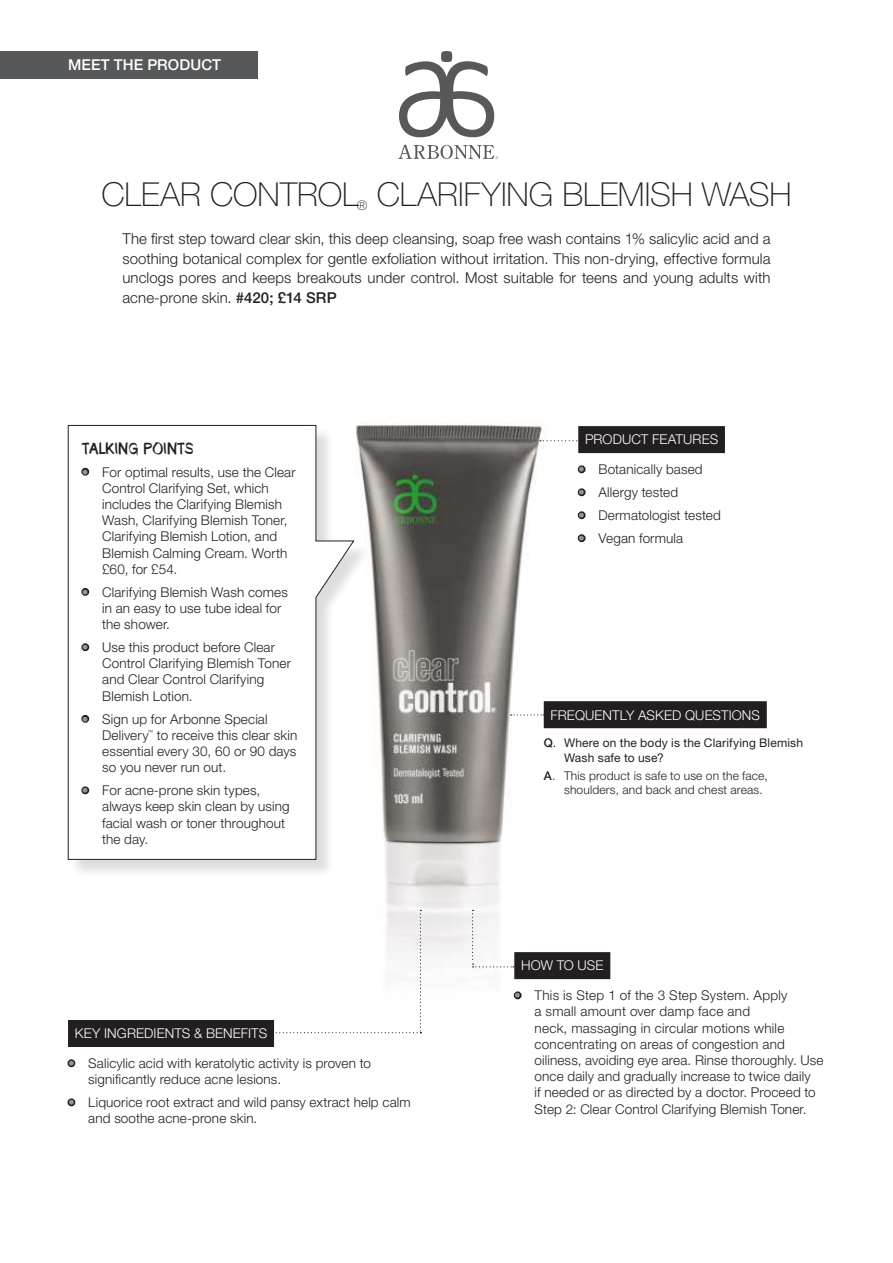
<style>
.page{position:relative;width:893px;height:1263px;background:#fff}
.page>*{position:absolute;margin:0;border:0;box-sizing:border-box;transform-origin:0 0}
.Product_Name{font:100 33px "Helvetica Neue LT Std";color:#231f20}
.SubHead_Script{font:16.5px "Manaslu";color:#231f20}
.Body_Copy___Product{font:300 15px/19.5px "Helvetica Neue LT Std";letter-spacing:.005em;color:#231f20;text-align:justify}
.t1{font:500 15px "Helvetica Neue LT Std";letter-spacing:.005em;color:#fff}
.t2{font:300 13.5px/16.2px "Helvetica Neue LT Std";letter-spacing:.01em;color:#231f20}
.SubHead___Black_Bar{font:300 13.5px "Helvetica Neue LT Std";letter-spacing:.01em;color:#fff}
.Product_Name-2{font:100 13.2px "Helvetica Neue LT Std";color:#231f20}
.t3{font:300 12px/14.4px "Helvetica Neue LT Std";letter-spacing:.015em;color:#231f20}
.t4{font:12px/14.4px "Helvetica Neue LT Std";letter-spacing:.015em;color:#231f20}
.t5{font:300 5.4px "Helvetica Neue LT Std";color:#231f20}
.s1{font-weight:500}
.s2{font-weight:500;color:#939598}
</style>
<div class="page">
<svg style="left:399px;top:51px;width:95px;height:86px"></svg>
<svg style="left:398px;top:145px;width:100px;height:14px"></svg>
<div style="left:0;top:51px;width:257px;height:27px;background:#57585a"></div>
<img style="left:287px;top:423px;width:294px;height:577px">
<div style="left:70px;top:427px;width:302px;height:451px;background:#231f20;opacity:.15"></div>
<svg style="left:68px;top:425px;width:286px;height:435px"></svg>
<div style="left:514px;top:952px;width:96px;height:27px;background:#231f20"></div>
<div style="left:514px;top:991px;width:8px;height:8px;border:3px solid #231f20;border-radius:50%"></div>
<svg style="left:472px;top:910px;width:42px;height:57px"></svg>
<svg style="left:274px;top:910px;width:147px;height:123px"></svg>
<div style="left:68px;top:1020px;width:206px;height:27px;background:#231f20"></div>
<div style="left:68px;top:1059px;width:7px;height:8px;border:3px solid #231f20;border-radius:50%"></div>
<div style="left:68px;top:1098px;width:7px;height:8px;border:3px solid #231f20;border-radius:50%"></div>
<div style="left:578px;top:426px;width:147px;height:27px;background:#231f20"></div>
<div style="left:578px;top:465px;width:8px;height:8px;border:3px solid #231f20;border-radius:50%"></div>
<div style="left:578px;top:488px;width:8px;height:8px;border:3px solid #231f20;border-radius:50%"></div>
<div style="left:578px;top:511px;width:8px;height:8px;border:3px solid #231f20;border-radius:50%"></div>
<div style="left:578px;top:534px;width:8px;height:8px;border:3px solid #231f20;border-radius:50%"></div>
<div style="left:544px;top:701px;width:223px;height:27px;background:#231f20"></div>
<svg style="left:540px;top:440px;width:39px;height:1px"></svg>
<svg style="left:511px;top:714px;width:33px;height:1px"></svg>
<p class="t1" style="left:68px;top:56px;width:155px">MEET THE PRODUCT</p>
<p class="Product_Name" style="left:101px;top:176px;width:259px">CLEAR CONTROL</p>
<p class="Product_Name" style="left:377px;top:176px;width:416px">CLARIFYING BLEMISH WASH</p>
<p class="Body_Copy___Product" style="left:122px;top:229px;width:650px">The first step toward clear skin, this deep cleansing, soap free wash contains 1% salicylic acid and a soothing botanical complex for gentle exfoliation without irritation. This non-drying, effective formula unclogs pores and keeps breakouts under control. Most suitable for teens and young adults with acne-prone skin. <span class="s1">#420; £14 SRP</span></p>
<p class="Product_Name-2" style="left:357px;top:197px;width:12px">®</p>
<p class="SubHead_Script" style="left:82px;top:436px;width:113px">TALKING POINTS</p>
<p class="t2" style="left:102px;top:463px;width:195px;text-indent:-20px"><span class="s2">•</span> For optimal results, use the Clear<br>Control Clarifying Set, which includes the Clarifying Blemish<br>Wash, Clarifying Blemish Toner,<br>Clarifying Blemish Lotion, and<br>Blemish Calming Cream. Worth £60, for £54.</p>
<p class="t2" style="left:102px;top:583px;width:187px;text-indent:-20px"><span class="s2">•</span> Clarifying Blemish Wash comes in an easy to use tube ideal for the shower.</p>
<p class="t2" style="left:102px;top:639px;width:190px;text-indent:-20px"><span class="s2">•</span> Use this product before Clear<br>Control Clarifying Blemish Toner and Clear Control Clarifying<br>Blemish Lotion.</p>
<p class="t2" style="left:102px;top:710px;width:167px;text-indent:-20px"><span class="s2">•</span> Sign up for Arbonne Special<br>Delivery</p>
<p class="t5" style="left:148px;top:728px;width:7px">™</p>
<p class="t2" style="left:102px;top:727px;width:197px;text-align:justify;text-indent:55px">to receive this clear skin essential every 30, 60 or 90 days so you never run out.</p>
<p class="t2" style="left:102px;top:782px;width:189px;text-indent:-20px"><span class="s2">•</span> For acne-prone skin types, always keep skin clean by using facial wash or toner throughout the day.</p>
<p class="SubHead___Black_Bar" style="left:75px;top:1025px;width:194px">KEY INGREDIENTS &amp; BENEFITS</p>
<p class="t2" style="left:88px;top:1055px;width:284px;text-indent:-20px"><span class="s2">•</span> Salicylic acid with keratolytic activity is proven to significantly reduce acne lesions.</p>
<p class="t2" style="left:88px;top:1094px;width:324px;text-indent:-20px"><span class="s2">•</span> Liquorice root extract and wild pansy extract help calm and soothe acne-prone skin.</p>
<p class="SubHead___Black_Bar" style="left:585px;top:431px;width:135px">PRODUCT FEATURES</p>
<p class="t2" style="left:578px;top:461px;width:126px"><span class="s2">•</span> Botanically based</p>
<p class="t2" style="left:578px;top:484px;width:101px"><span class="s2">•</span> Allergy tested</p>
<p class="t2" style="left:578px;top:507px;width:144px"><span class="s2">•</span> Dermatologist tested</p>
<p class="t2" style="left:578px;top:530px;width:106px"><span class="s2">•</span> Vegan formula</p>
<p class="SubHead___Black_Bar" style="left:550px;top:706px;width:211px">FREQUENTLY ASKED QUESTIONS</p>
<p class="t4" style="left:564px;top:736px;width:241px;text-indent:-20px"><span class="s1">Q</span>Q. Where on the body is the Clarifying Blemish<br>Wash safe to use?</p>
<p class="t3" style="left:564px;top:768px;width:205px;text-indent:-20px"><span class="s1">A</span>A. This product is safe to use on the face, shoulders, and back and chest areas.</p>
<p class="SubHead___Black_Bar" style="left:521px;top:957px;width:84px">HOW TO USE</p>
<p class="t2" style="left:535px;top:987px;width:290px;text-indent:-20px"><span class="s2">•</span> This is Step 1 of the 3 Step System. Apply<br>a small amount over damp face and<br>neck, massaging in circular motions while concentrating on areas of congestion and oiliness, avoiding eye area. Rinse thoroughly. Use once daily and gradually increase to twice daily<br>if needed or as directed by a doctor. Proceed to Step 2: Clear Control Clarifying Blemish Toner.</p>
</div>
